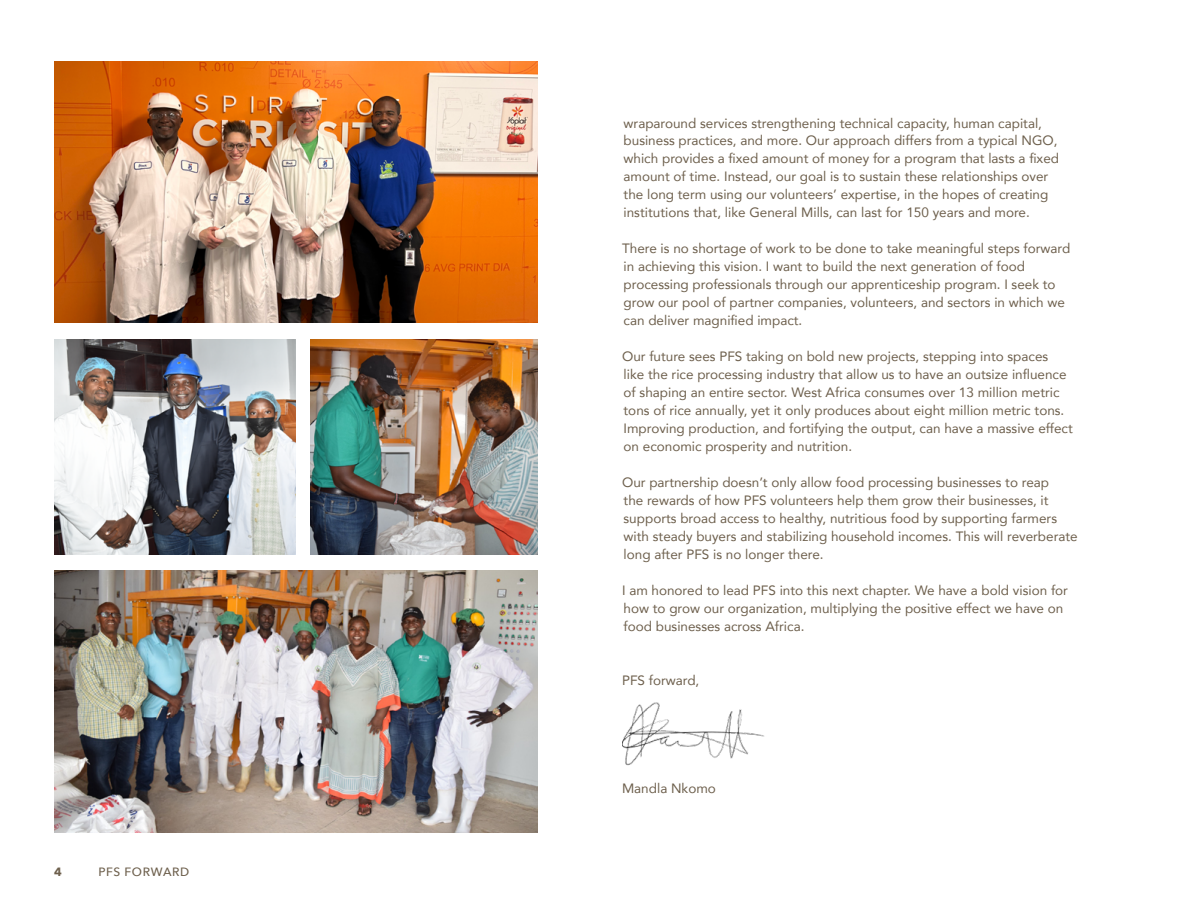
<style>
.page{position:relative;width:1188px;height:918px;background:#fff}
.page>*{position:absolute;margin:0;border:0;box-sizing:border-box;transform-origin:0 0}
.t1{font:13.5px/18px "Avenir";color:#6d5f4c}
.t2{font:500 12px "Avenir Next";letter-spacing:.05em;color:#6d5f4c}
.t3{font:700 12px "Avenir Next";color:#6d5f4c}
</style>
<div class="page">
<img style="left:54px;top:62px;width:484px;height:260px">
<img style="left:54px;top:339px;width:242px;height:215px">
<img style="left:310px;top:339px;width:228px;height:215px">
<img style="left:54px;top:571px;width:484px;height:262px">
<img style="left:622px;top:702px;width:142px;height:64px">
<p class="t3" style="left:54px;top:861px;width:9px">4</p>
<p class="t2" style="left:98px;top:862px;width:92px">PFS FORWARD</p>
<p class="t1" style="left:624px;top:113px;width:437px">wraparound services strengthening technical capacity, human capital, business practices, and more. Our approach differs from a typical NGO, which provides a fixed amount of money for a program that lasts a fixed amount of time. Instead, our goal is to sustain these relationships over the long term using our volunteers’ expertise, in the hopes of creating institutions that, like General Mills, can last for 150 years and more.</p>
<p class="t1" style="left:622px;top:239px;width:450px">There is no shortage of work to be done to take meaningful steps forward in achieving this vision. I want to build the next generation of food processing professionals through our apprenticeship program. I seek to grow our pool of partner companies, volunteers, and sectors in which we can deliver magnified impact.</p>
<p class="t1" style="left:622px;top:347px;width:452px">Our future sees PFS taking on bold new projects, stepping into spaces<br>like the rice processing industry that allow us to have an outsize influence of shaping an entire sector. West Africa consumes over 13 million metric tons of rice annually, yet it only produces about eight million metric tons.<br>Improving production, and fortifying the output, can have a massive effect on economic prosperity and nutrition.</p>
<p class="t1" style="left:622px;top:473px;width:457px">Our partnership doesn’t only allow food processing businesses to reap<br>the rewards of how PFS volunteers help them grow their businesses, it supports broad access to healthy, nutritious food by supporting farmers with steady buyers and stabilizing household incomes. This will reverberate long after PFS is no longer there.</p>
<p class="t1" style="left:622px;top:581px;width:447px">I am honored to lead PFS into this next chapter. We have a bold vision for how to grow our organization, multiplying the positive effect we have on food businesses across Africa.</p>
<p class="t1" style="left:622px;top:671px;width:79px">PFS forward,</p>
<p class="t1" style="left:622px;top:779px;width:95px">Mandla Nkomo</p>
</div>
